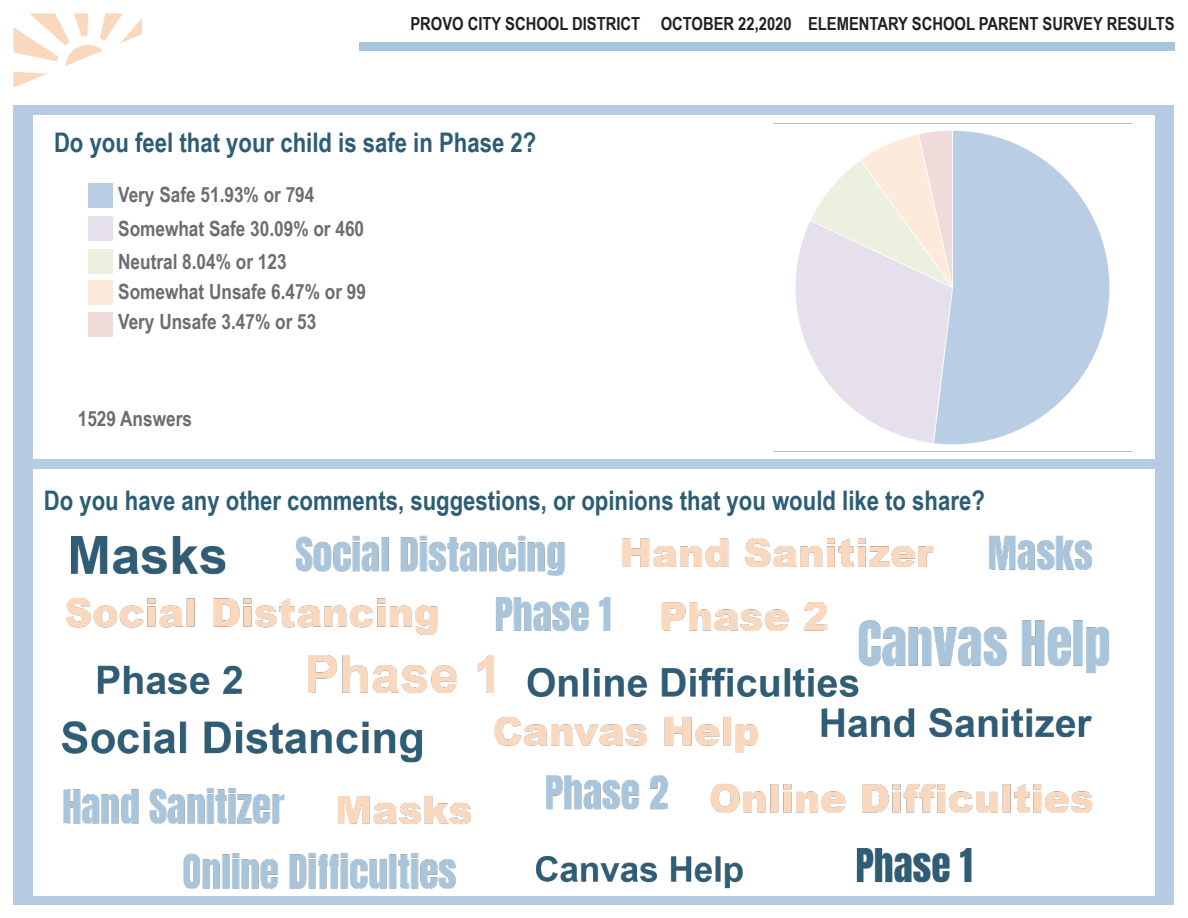
<style>
.page{position:relative;width:1188px;height:918px;background:#fff}
.page>*{position:absolute;margin:0;border:0;box-sizing:border-box;transform-origin:0 0}
.t1{font:700 27px "Arial Narrow";color:#2c5d75}
.t2{font:700 21px "Arial Narrow";color:#6c6d70}
.t3{font:700 18px "Arial Narrow";color:#231f20}
</style>
<div class="page">
<svg style="left:13px;top:72px;width:34px;height:16px"></svg>
<svg style="left:14px;top:14px;width:128px;height:52px"></svg>
<div style="left:359px;top:42px;width:815px;height:9px;background:#a7c5dd"></div>
<div style="left:14px;top:105px;width:1160px;height:799px;background:#b8cbe5"></div>
<div style="left:33px;top:115px;width:1122px;height:344px;background:#fff"></div>
<img style="left:773px;top:123px;width:359px;height:322px">
<div style="left:88px;top:184px;width:24px;height:24px;background:#b9cde5"></div>
<div style="left:88px;top:216px;width:24px;height:25px;background:#e6e0ec"></div>
<div style="left:88px;top:249px;width:24px;height:24px;background:#ebf1de"></div>
<div style="left:88px;top:281px;width:24px;height:24px;background:#fdeada"></div>
<div style="left:88px;top:312px;width:24px;height:25px;background:#f2dcdb"></div>
<div style="left:33px;top:469px;width:1122px;height:426px;background:#fff"></div>
<img style="left:44px;top:535px;width:1100px;height:370px">
<p class="t3" style="left:410px;top:10px;width:766px">PROVO CITY SCHOOL DISTRICT OCTOBER 22,2020 ELEMENTARY SCHOOL PARENT SURVEY RESULTS</p>
<p class="t1" style="left:54px;top:122px;width:484px">Do you feel that your child is safe in Phase 2?</p>
<p class="t2" style="left:118px;top:179px;width:198px">Very Safe 51.93% or 794</p>
<p class="t2" style="left:118px;top:212px;width:247px">Somewhat Safe 30.09% or 460</p>
<p class="t2" style="left:118px;top:246px;width:170px">Neutral 8.04% or 123</p>
<p class="t2" style="left:118px;top:276px;width:249px">Somewhat Unsafe 6.47% or 99</p>
<p class="t2" style="left:118px;top:306px;width:200px">Very Unsafe 3.47% or 53</p>
<p class="t2" style="left:78px;top:402px;width:116px">1529 Answers</p>
<p class="t1" style="left:44px;top:480px;width:943px">Do you have any other comments, suggestions, or opinions that you would like to share?</p>
</div>
